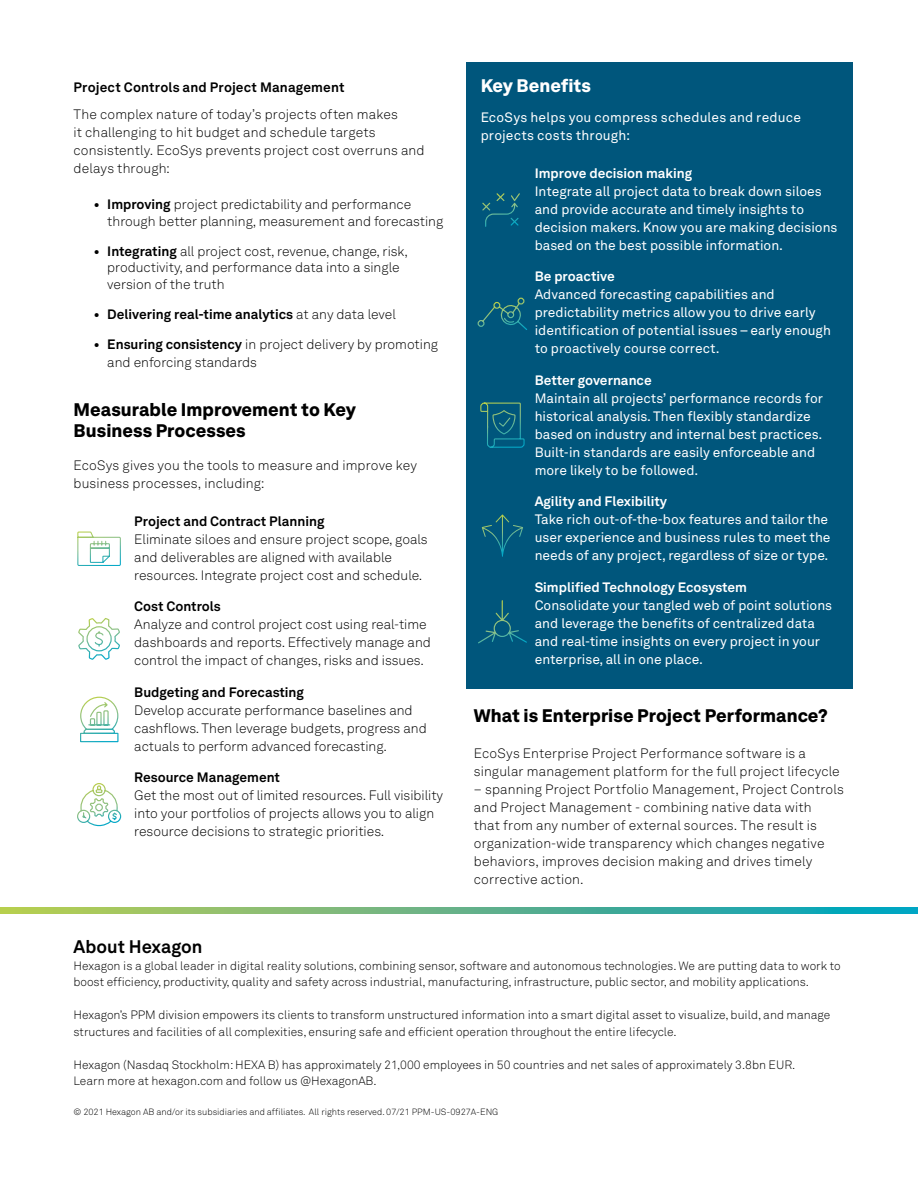
<style>
.page{position:relative;width:918px;height:1188px;background:#fff}
.page>*{position:absolute;margin:0;border:0;box-sizing:border-box;transform-origin:0 0}
.t1{font:900 18px/21px "Hexagon Akkurat";color:#000}
.t2{font:700 18px "Hexagon Akkurat";letter-spacing:-.005em;color:#000}
.t3{font:900 18px "Hexagon Akkurat";color:#fff}
.t4{font:300 13.5px/18px "Hexagon Akkurat";color:#000}
.t5{font:13.5px/18px "Hexagon Akkurat";color:#fff}
.t6{font:700 13.5px "Hexagon Akkurat";color:#000}
.t7{font:700 13.5px "Hexagon Akkurat";color:#fff}
.t8{font:12px/16.5px "Akkurat Light Pro";color:#000}
.t9{font:9px "Akkurat Light Pro";color:#000}
.s1{font-weight:700}
.s2{font-weight:300}
</style>
<div class="page">
<div style="left:466px;top:63px;width:386px;height:626px;background:#00567c"></div>
<svg style="left:0;top:908px;width:918px;height:6px;background:#60b488"></svg>
<svg style="left:77px;top:531px;width:44px;height:35px"></svg>
<svg style="left:78px;top:618px;width:42px;height:42px"></svg>
<svg style="left:80px;top:696px;width:39px;height:47px"></svg>
<svg style="left:77px;top:783px;width:45px;height:44px"></svg>
<svg style="left:482px;top:193px;width:38px;height:34px"></svg>
<svg style="left:477px;top:297px;width:50px;height:33px"></svg>
<svg style="left:480px;top:402px;width:45px;height:46px"></svg>
<svg style="left:478px;top:600px;width:49px;height:44px"></svg>
<svg style="left:482px;top:515px;width:41px;height:42px"></svg>
<p class="t6" style="left:74px;top:76px;width:273px">Project Controls and Project Management</p>
<p class="t4" style="left:74px;top:104px;width:353px">The complex nature of today’s projects often makes<br>it challenging to hit budget and schedule targets consistently. EcoSys prevents project cost overruns and delays through:</p>
<p class="t4" style="left:107px;top:196px;width:338px;line-height:16.5px;text-indent:-13px"><span class="s1">• Improving</span> project predictability and performance through better planning, measurement and forecasting</p>
<p class="t4" style="left:107px;top:242px;width:302px;line-height:16.5px;text-indent:-13px"><span class="s1">• Integrating</span> all project cost, revenue, change, risk, productivity, and performance data into a single version of the truth</p>
<p class="t6" style="left:94px;top:304px;width:304px">• Delivering real-time analytics <span class="s2">at any data level</span></p>
<p class="t4" style="left:107px;top:335px;width:332px;text-indent:-13px"><span class="s1">• Ensuring consistency</span> in project delivery by promoting and enforcing standards</p>
<h1 class="t1" style="left:74px;top:397px;width:284px">Measurable Improvement to Key<br>Business Processes</h1>
<p class="t4" style="left:74px;top:455px;width:345px">EcoSys gives you the tools to measure and improve key business processes, including:</p>
<p class="t6" style="left:134px;top:511px;width:192px">Project and Contract Planning</p>
<p class="t4" style="left:134px;top:530px;width:295px">Eliminate siloes and ensure project scope, goals and deliverables are aligned with available resources. Integrate project cost and schedule.</p>
<p class="t6" style="left:134px;top:596px;width:88px">Cost Controls</p>
<p class="t4" style="left:134px;top:615px;width:298px">Analyze and control project cost using real-time dashboards and reports. Effectively manage and control the impact of changes, risks and issues.</p>
<p class="t6" style="left:134px;top:682px;width:171px">Budgeting and Forecasting</p>
<p class="t4" style="left:134px;top:701px;width:294px">Develop accurate performance baselines and cashflows. Then leverage budgets, progress and actuals to perform advanced forecasting.</p>
<p class="t6" style="left:134px;top:767px;width:147px">Resource Management</p>
<p class="t4" style="left:134px;top:786px;width:310px">Get the most out of limited resources. Full visibility into your portfolios of projects allows you to align resource decisions to strategic priorities.</p>
<h1 class="t3" style="left:481px;top:71px;width:112px">Key Benefits</h1>
<p class="t5" style="left:481px;top:107px;width:322px">EcoSys helps you compress schedules and reduce projects costs through:</p>
<p class="t7" style="left:535px;top:163px;width:159px">Improve decision making</p>
<p class="t5" style="left:535px;top:181px;width:304px">Integrate all project data to break down siloes and provide accurate and timely insights to decision makers. Know you are making decisions based on the best possible information.</p>
<p class="t7" style="left:535px;top:266px;width:82px">Be proactive</p>
<p class="t5" style="left:535px;top:285px;width:298px">Advanced forecasting capabilities and predictability metrics allow you to drive early identification of potential issues – early enough to proactively course correct.</p>
<p class="t7" style="left:535px;top:370px;width:119px">Better governance</p>
<p class="t5" style="left:535px;top:388px;width:290px">Maintain all projects’ performance records for historical analysis. Then flexibly standardize based on industry and internal best practices.<br>Built-in standards are easily enforceable and more likely to be followed.</p>
<p class="t7" style="left:535px;top:491px;width:134px">Agility and Flexibility</p>
<p class="t5" style="left:535px;top:510px;width:297px">Take rich out-of-the-box features and tailor the user experience and business rules to meet the needs of any project, regardless of size or type.</p>
<p class="t7" style="left:535px;top:577px;width:214px">Simplified Technology Ecosystem</p>
<p class="t5" style="left:535px;top:595px;width:299px">Consolidate your tangled web of point solutions and leverage the benefits of centralized data and real-time insights on every project in your enterprise, all in one place.</p>
<h1 class="t1" style="left:474px;top:704px;width:355px">What is Enterprise Project Performance?</h1>
<p class="t4" style="left:474px;top:744px;width:367px">EcoSys Enterprise Project Performance software is a singular management platform for the full project lifecycle</p>
<p class="t4" style="left:474px;top:780px;width:372px">– spanning Project Portfolio Management, Project Controls and Project Management - combining native data with<br>that from any number of external sources. The result is organization-wide transparency which changes negative behaviors, improves decision making and drives timely corrective action.</p>
<h1 class="t2" style="left:74px;top:933px;width:130px">About Hexagon</h1>
<p class="t8" style="left:74px;top:958px;width:769px">Hexagon is a global leader in digital reality solutions, combining sensor, software and autonomous technologies. We are putting data to work to boost efficiency, productivity, quality and safety across industrial, manufacturing, infrastructure, public sector, and mobility applications.</p>
<p class="t8" style="left:74px;top:1007px;width:758px">Hexagon’s PPM division empowers its clients to transform unstructured information into a smart digital asset to visualize, build, and manage structures and facilities of all complexities, ensuring safe and efficient operation throughout the entire lifecycle.</p>
<p class="t8" style="left:74px;top:1057px;width:723px">Hexagon (Nasdaq Stockholm: HEXA B) has approximately 21,000 employees in 50 countries and net sales of approximately 3.8bn EUR.<br>Learn more at hexagon.com and follow us @HexagonAB.</p>
<p class="t9" style="left:74px;top:1107px;width:426px">© 2021 Hexagon AB and/or its subsidiaries and affiliates. All rights reserved. 07/21 PPM-US-0927A-ENG</p>
</div>
